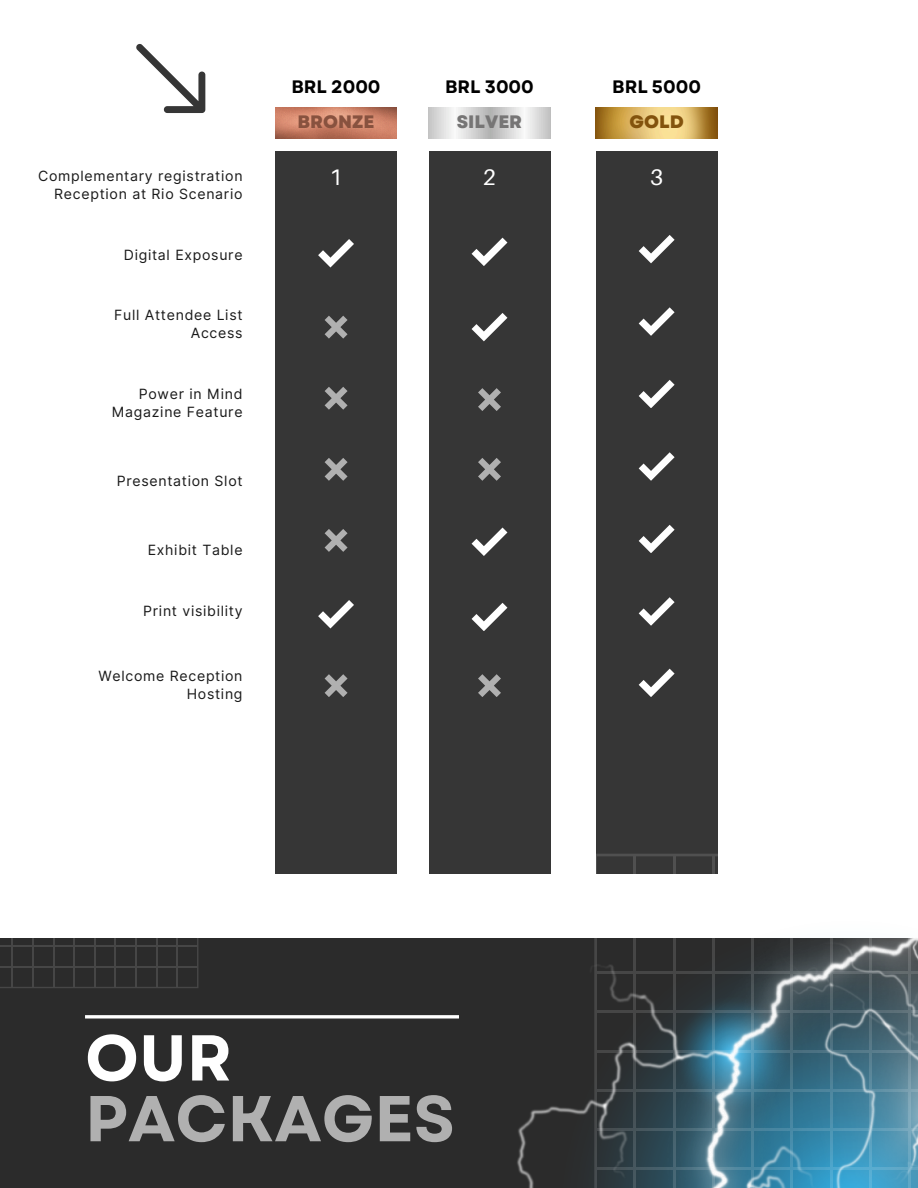
<style>
.page{position:relative;width:918px;height:1188px;background:#fff}
.page>*{position:absolute;margin:0;border:0;box-sizing:border-box;transform-origin:0 0}
.t1{font:700 64.65px/60.8px "Garet";color:#b0b0b0}
.t2{font:22.5px "Aileron";color:#fff}
.t3{font:700 18px "Garet";color:#000}
.t4{font:800 18px "Garet";color:#767575}
.t5{font:800 18px "Garet";color:#88523f}
.t6{font:800 18px "Garet";color:#83530d}
.t7{font:14.1px/18px "Inter";letter-spacing:.05em;color:#191919;text-align:right}
.s1{color:#fff}
</style>
<div class="page">
<div style="left:0;top:938px;width:918px;height:250px;background:#2b2b2b"></div>
<div style="left:596px;top:152px;width:121px;height:722px;background:#363636"></div>
<img style="left:596px;top:108px;width:121px;height:30px">
<svg style="left:639px;top:235px;width:36px;height:28px"></svg>
<svg style="left:639px;top:307px;width:36px;height:28px"></svg>
<svg style="left:639px;top:525px;width:36px;height:28px"></svg>
<svg style="left:639px;top:597px;width:36px;height:28px"></svg>
<svg style="left:639px;top:452px;width:36px;height:28px"></svg>
<svg style="left:639px;top:380px;width:36px;height:28px"></svg>
<svg style="left:639px;top:669px;width:36px;height:28px"></svg>
<div style="left:429px;top:152px;width:121px;height:722px;background:#363636"></div>
<svg style="left:478px;top:388px;width:23px;height:23px"></svg>
<svg style="left:472px;top:238px;width:35px;height:28px"></svg>
<svg style="left:472px;top:313px;width:35px;height:28px"></svg>
<svg style="left:478px;top:458px;width:23px;height:22px"></svg>
<svg style="left:478px;top:674px;width:23px;height:23px"></svg>
<svg style="left:472px;top:528px;width:35px;height:28px"></svg>
<svg style="left:472px;top:603px;width:35px;height:28px"></svg>
<div style="left:275px;top:152px;width:122px;height:722px;background:#363636"></div>
<img style="left:275px;top:107px;width:122px;height:32px">
<svg style="left:318px;top:239px;width:36px;height:28px"></svg>
<svg style="left:325px;top:458px;width:22px;height:22px"></svg>
<svg style="left:325px;top:529px;width:22px;height:22px"></svg>
<svg style="left:325px;top:674px;width:22px;height:23px"></svg>
<svg style="left:325px;top:316px;width:22px;height:22px"></svg>
<svg style="left:325px;top:387px;width:22px;height:22px"></svg>
<svg style="left:318px;top:600px;width:36px;height:28px"></svg>
<svg style="left:0;top:938px;width:198px;height:50px"></svg>
<hr style="left:0;top:966px;width:198px;height:2px;background:#fff">
<hr style="left:0;top:946px;width:198px;height:1px;background:#fff">
<hr style="left:176px;top:761px;width:2px;height:227px;background:#fff">
<hr style="left:156px;top:761px;width:1px;height:227px;background:#fff">
<hr style="left:135px;top:761px;width:2px;height:227px;background:#fff">
<hr style="left:115px;top:761px;width:1px;height:227px;background:#fff">
<hr style="left:94px;top:761px;width:1px;height:227px;background:#fff">
<hr style="left:73px;top:761px;width:2px;height:227px;background:#fff">
<hr style="left:53px;top:761px;width:1px;height:227px;background:#fff">
<hr style="left:32px;top:761px;width:2px;height:227px;background:#fff">
<hr style="left:12px;top:761px;width:1px;height:227px;background:#fff">
<hr style="left:712px;top:855px;width:3px;height:333px;background:#fff">
<hr style="left:673px;top:855px;width:2px;height:333px;background:#fff">
<hr style="left:634px;top:855px;width:2px;height:333px;background:#fff">
<img style="left:517px;top:938px;width:401px;height:250px">
<svg style="left:85px;top:1015px;width:374px;height:4px"></svg>
<svg style="left:136px;top:44px;width:69px;height:69px"></svg>
<h2 class="t7" style="left:38px;top:167px;width:206px">Complementary registration<br>Reception at Rio Scenario</h2>
<h2 class="t7" style="left:124px;top:246px;width:120px">Digital Exposure</h2>
<p class="t7" style="left:114px;top:306px;width:130px">Full Attendee List<br>Access</p>
<h2 class="t7" style="left:112px;top:385px;width:132px">Power in Mind<br>Magazine Feature</h2>
<p class="t7" style="left:117px;top:472px;width:127px">Presentation Slot</p>
<h2 class="t7" style="left:148px;top:541px;width:96px">Exhibit Table</h2>
<h2 class="t7" style="left:143px;top:602px;width:101px">Print visibility</h2>
<p class="t7" style="left:98px;top:667px;width:146px">Welcome Reception<br>Hosting</p>
<p class="t3" style="left:292px;top:74px;width:91px">BRL 2000</p>
<p class="t5" style="left:298px;top:108px;width:78px">BRONZE</p>
<p class="t2" style="left:330px;top:163px;width:15px">1</p>
<p class="t3" style="left:445px;top:74px;width:90px">BRL 3000</p>
<p class="t4" style="left:457px;top:108px;width:67px">SILVER</p>
<p class="t2" style="left:483px;top:163px;width:15px">2</p>
<p class="t3" style="left:612px;top:74px;width:90px">BRL 5000</p>
<p class="t6" style="left:630px;top:108px;width:56px">GOLD</p>
<p class="t2" style="left:650px;top:163px;width:15px">3</p>
<p class="t1" style="left:85px;top:1028px;width:371px"><span class="s1">OUR<br></span>PACKAGES</p>
</div>
